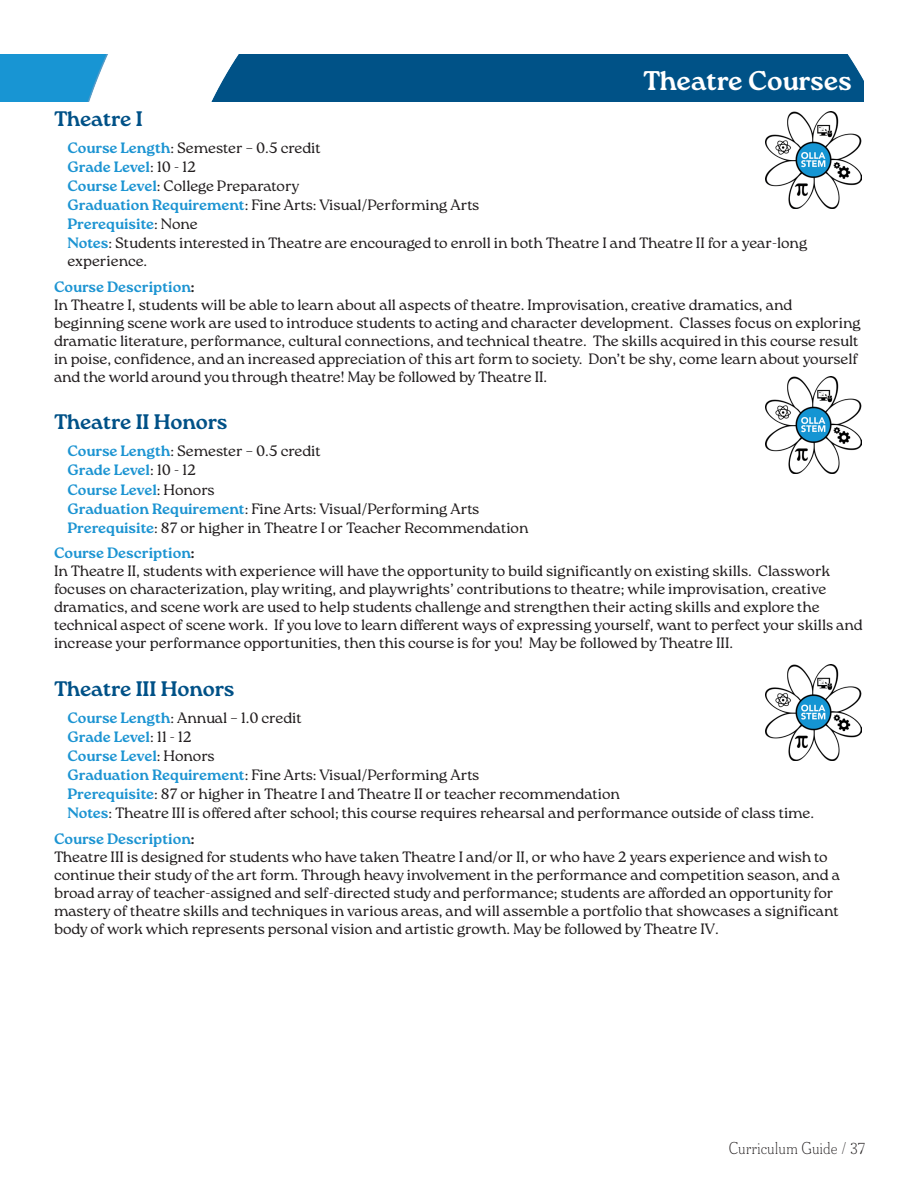
<style>
.page{position:relative;width:918px;height:1188px;background:#fff}
.page>*{position:absolute;margin:0;border:0;box-sizing:border-box;transform-origin:0 0}
.t1{font:700 27px "Roca";letter-spacing:-.005em;color:#fff}
.Course_Name{font:700 21px "Roca";letter-spacing:-.01em;color:#005187}
.Course_Description{font:300 15px/18px "Roca";color:#231f20}
.Course_Heading{font:300 15px/18px "Roca";color:#231f20}
.Course_Heading-2{font:700 15px "Roca";letter-spacing:-.01em;color:#1c94d2}
.Course_Decription_Heading{font:700 15px "Roca";color:#1c94d2}
.t2{font:100 ultra-condensed 15px "Meursault VF";color:#231f20}
.s1{font-weight:700;color:#1c94d2}
.s2{font-weight:300;color:#231f20}
.s3{color:#231f20}
</style>
<div class="page">
<img style="left:0;top:54px;width:864px;height:48px">
<img style="left:765px;top:112px;width:96px;height:96px">
<img style="left:765px;top:377px;width:96px;height:96px">
<img style="left:765px;top:664px;width:96px;height:96px">
<p class="t1" style="left:643px;top:64px;width:210px">Theatre Courses</p>
<p class="Course_Name" style="left:54px;top:106px;width:90px">Theatre I</p>
<p class="Course_Heading" style="left:68px;top:140px;width:255px"><span class="s1">Course Length</span>: Semester – 0.5 credit</p>
<p class="Course_Heading-2" style="left:68px;top:158px;width:130px">Grade Level<span class="s2">: 10 - 12</span></p>
<p class="Course_Heading" style="left:68px;top:179px;width:233px"><span class="s1">Course Level</span>: College Preparatory</p>
<p class="Course_Heading" style="left:68px;top:198px;width:413px"><span class="s1">Graduation Requirement</span>: Fine Arts: Visual/Performing Arts</p>
<p class="Course_Heading-2" style="left:68px;top:215px;width:132px">Prerequisite<span class="s2">: None</span></p>
<p class="Course_Heading" style="left:68px;top:236px;width:741px"><span class="s1">Notes</span>: Students interested in Theatre are encouraged to enroll in both Theatre I and Theatre II for a year-long experience.</p>
<p class="Course_Decription_Heading" style="left:54px;top:278px;width:142px">Course Description<span class="s3">:</span></p>
<p class="Course_Description" style="left:54px;top:298px;width:808px">In Theatre I, students will be able to learn about all aspects of theatre. Improvisation, creative dramatics, and beginning scene work are used to introduce students to acting and character development. Classes focus on exploring dramatic literature, performance, cultural connections, and technical theatre. The skills acquired in this course result in poise, confidence, and an increased appreciation of this art form to society. Don’t be shy, come learn about yourself and the world around you through theatre! May be followed by Theatre II.</p>
<p class="Course_Name" style="left:54px;top:410px;width:175px">Theatre II Honors</p>
<p class="Course_Heading" style="left:68px;top:444px;width:255px"><span class="s1">Course Length</span>: Semester – 0.5 credit</p>
<p class="Course_Heading-2" style="left:68px;top:461px;width:130px">Grade Level<span class="s2">: 10 - 12</span></p>
<p class="Course_Heading-2" style="left:68px;top:481px;width:149px">Course Level<span class="s2">: Honors</span></p>
<p class="Course_Heading" style="left:68px;top:501px;width:413px"><span class="s1">Graduation Requirement</span>: Fine Arts: Visual/Performing Arts</p>
<p class="Course_Heading" style="left:68px;top:520px;width:463px"><span class="s1">Prerequisite</span>: 87 or higher in Theatre I or Teacher Recommendation</p>
<p class="Course_Decription_Heading" style="left:54px;top:545px;width:142px">Course Description<span class="s3">:</span></p>
<p class="Course_Description" style="left:54px;top:564px;width:810px">In Theatre II, students with experience will have the opportunity to build significantly on existing skills. Classwork focuses on characterization, play writing, and playwrights’ contributions to theatre; while improvisation, creative dramatics, and scene work are used to help students challenge and strengthen their acting skills and explore the technical aspect of scene work. If you love to learn different ways of expressing yourself, want to perfect your skills and increase your performance opportunities, then this course is for you! May be followed by Theatre III.</p>
<p class="Course_Name" style="left:54px;top:676px;width:182px">Theatre III Honors</p>
<p class="Course_Heading" style="left:68px;top:710px;width:236px"><span class="s1">Course Length</span>: Annual – 1.0 credit</p>
<p class="Course_Heading-2" style="left:68px;top:728px;width:126px">Grade Level<span class="s2">: 11 - 12</span></p>
<p class="Course_Heading-2" style="left:68px;top:747px;width:149px">Course Level<span class="s2">: Honors</span></p>
<p class="Course_Heading" style="left:68px;top:767px;width:413px"><span class="s1">Graduation Requirement</span>: Fine Arts: Visual/Performing Arts</p>
<p class="Course_Heading" style="left:68px;top:787px;width:554px"><span class="s1">Prerequisite</span>: 87 or higher in Theatre I and Theatre II or teacher recommendation</p>
<p class="Course_Heading" style="left:68px;top:806px;width:748px"><span class="s1">Notes</span>: Theatre III is offered after school; this course requires rehearsal and performance outside of class time.</p>
<p class="Course_Decription_Heading" style="left:54px;top:830px;width:142px">Course Description<span class="s3">:</span></p>
<p class="Course_Description" style="left:54px;top:849px;width:788px">Theatre III is designed for students who have taken Theatre I and/or II, or who have 2 years experience and wish to continue their study of the art form. Through heavy involvement in the performance and competition season, and a broad array of teacher-assigned and self-directed study and performance; students are afforded an opportunity for mastery of theatre skills and techniques in various areas, and will assemble a portfolio that showcases a significant body of work which represents personal vision and artistic growth. May be followed by Theatre IV.</p>
<p class="t2" style="left:729px;top:1136px;width:138px">Curriculum Guide / 37</p>
</div>
